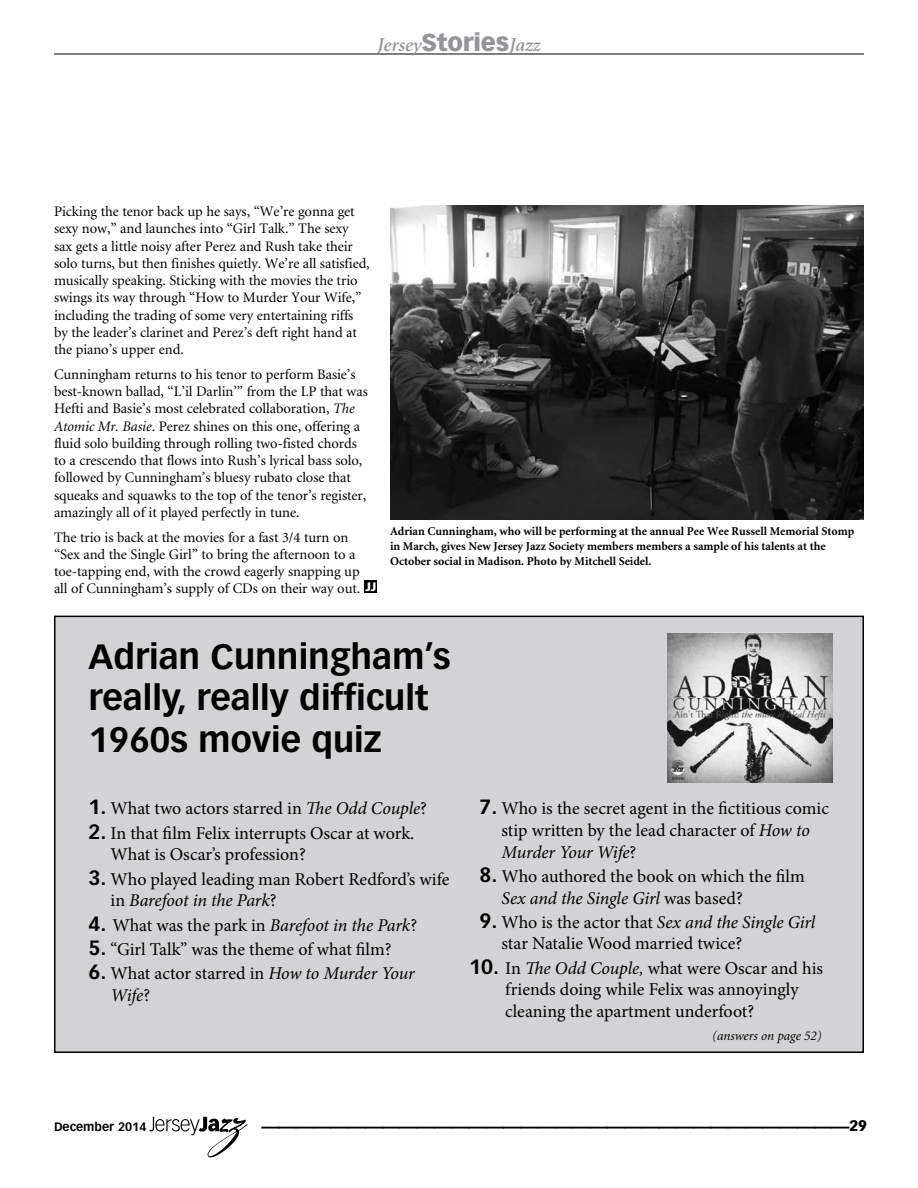
<style>
.page{position:relative;width:918px;height:1188px;background:#fff}
.page>*{position:absolute;margin:0;border:0;box-sizing:border-box;transform-origin:0 0}
.t1{font:700 36px "Vectora LH";color:#000}
.t2{font:700 34.5px/41.4px "Vectora LH";color:#000}
.t3{font:italic 600 19.5px "Minion";letter-spacing:-.005em;color:#939598}
.t4{font:18px/21.6px "Minion Pro";letter-spacing:-.005em;color:#000}
.t5{font:900 15px "Vectora LH";color:#000}
.t6{font:14.55px/17.2px "Minion";letter-spacing:-.005em;color:#000}
.t7{font:italic 13.5px "Minion";letter-spacing:-.005em;color:#000}
.t8{font:700 12px/15px "Minion";color:#000}
.t9{font:700 12px "Vectora LH";color:#000}
.s1{font-family:"Vectora LH";font-weight:900;font-style:normal;font-size:24px}
.s2{font-style:italic}
.s3{font-family:"Vectora LH";font-weight:700;font-size:20.25px}
</style>
<div class="page">
<hr style="left:54px;top:54px;width:810px;height:1px;background:#000">
<svg style="left:149px;top:1117px;width:98px;height:40px"></svg>
<div style="left:364px;top:581px;width:12px;height:12px;background:#000"></div>
<div style="left:55px;top:616px;width:808px;height:436px;background:#d1d3d4"></div>
<div style="left:54px;top:616px;width:810px;height:437px;border:2px solid #000"></div>
<img style="left:668px;top:633px;width:164px;height:149px">
<img style="left:390px;top:205px;width:474px;height:315px">
<h3 class="t3" style="left:377px;top:35px;width:165px">Jersey<span class="s1">STORIES</span>Jazz</h3>
<p class="t6" style="left:54px;top:203px;width:317px">Picking the tenor back up he says, “We’re gonna get sexy now,” and launches into “Girl Talk.” The sexy sax gets a little noisy after Perez and Rush take their solo turns, but then finishes quietly. We’re all satisfied, musically speaking. Sticking with the movies the trio swings its way through “How to Murder Your Wife,” including the trading of some very entertaining riffs by the leader’s clarinet and Perez’s deft right hand at the piano’s upper end.</p>
<p class="t6" style="left:54px;top:366px;width:315px">Cunningham returns to his tenor to perform Basie’s best-known ballad, “L’il Darlin’” from the LP that was Hefti and Basie’s most celebrated collaboration, <span class="s2">The Atomic Mr. Basie</span>. Perez shines on this one, offering a fluid solo building through rolling two-fisted chords to a crescendo that flows into Rush’s lyrical bass solo, followed by Cunningham’s bluesy rubato close that squeaks and squawks to the top of the tenor’s register, amazingly all of it played perfectly in tune.</p>
<p class="t6" style="left:54px;top:529px;width:324px">The trio is back at the movies for a fast 3/4 turn on “Sex and the Single Girl” to bring the afternoon to a toe-tapping end, with the crowd eagerly snapping up all of Cunningham’s supply of CDs on their way out. <sup>JJ</sup></p>
<p class="t8" style="left:390px;top:524px;width:466px">Adrian Cunningham, who will be performing at the annual Pee Wee Russell Memorial Stomp in March, gives New Jersey Jazz Society members members a sample of his talents at the<br>October social in Madison. Photo by Mitchell Seidel.</p>
<h2 class="t2" style="left:88px;top:636px;width:364px">Adrian Cunningham’s really, really difficult<br>1960s movie quiz</h2>
<p class="t4" style="left:88px;top:798px;width:340px"><span class="s3">1.</span> What two actors starred in <span class="s2">The Odd Couple</span>?</p>
<p class="t4" style="left:111px;top:822px;width:305px;text-indent:-22px"><span class="s3">2.</span> In that film Felix interrupts Oscar at work.<br>What is Oscar’s profession?</p>
<p class="t4" style="left:111px;top:868px;width:340px;text-indent:-22px"><span class="s3">3.</span> Who played leading man Robert Redford’s wife in <span class="s2">Barefoot in the Park</span>?</p>
<p class="t4" style="left:88px;top:914px;width:330px"><span class="s3">4.</span> What was the park in <span class="s2">Barefoot in the Park</span>?</p>
<p class="t4" style="left:88px;top:938px;width:305px"><span class="s3">5.</span> “Girl Talk” was the theme of what film?</p>
<p class="t4" style="left:111px;top:963px;width:306px;text-indent:-22px"><span class="s3">6.</span> What actor starred in <span class="s2">How to Murder Your<br>Wife</span>?</p>
<p class="t4" style="left:501px;top:798px;width:329px;text-indent:-22px"><span class="s3">7.</span> Who is the secret agent in the fictitious comic stip written by the lead character of <span class="s2">How to<br>Murder Your Wife</span>?</p>
<p class="t4" style="left:501px;top:865px;width:305px;text-indent:-22px"><span class="s3">8.</span> Who authored the book on which the film<br><span class="s2">Sex and the Single Girl</span> was based?</p>
<p class="t4" style="left:501px;top:911px;width:315px;text-indent:-22px"><span class="s3">9.</span> Who is the actor that <span class="s2">Sex and the Single Girl </span>star Natalie Wood married twice?</p>
<p class="t4" style="left:505px;top:957px;width:319px;text-indent:-36px"><span class="s3">10.</span> In <span class="s2">The Odd Couple,</span> what were Oscar and his friends doing while Felix was annoyingly cleaning the apartment underfoot?</p>
<p class="t7" style="left:712px;top:1029px;width:111px">(answers on page 52)</p>
<p class="t9" style="left:54px;top:1120px;width:94px">December 2014</p>
<h1 class="t1" style="left:261px;top:1089px;width:590px">__________________________________</h1>
<p class="t5" style="left:849px;top:1117px;width:19px">29</p>
</div>
